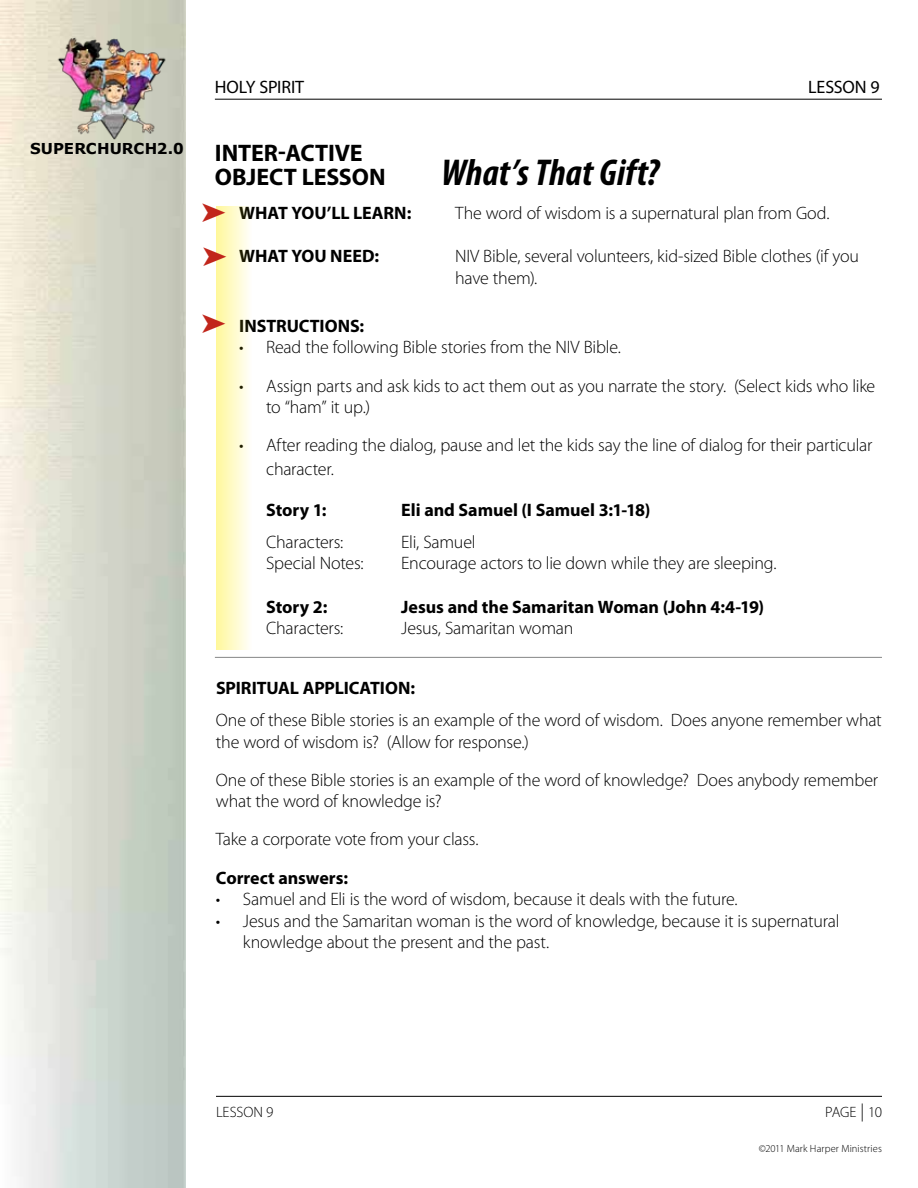
<style>
.page{position:relative;width:918px;height:1188px;background:#fff}
.page>*{position:absolute;margin:0;border:0;box-sizing:border-box;transform-origin:0 0}
.t1{font:italic 700 condensed 37.5px "Myriad Pro";letter-spacing:.005em;color:#000}
.t2{font:700 24px/24px "Myriad Pro";color:#000}
.t3{font:300 18px/21.6px "Myriad Pro";letter-spacing:-.01em;color:#000}
.t4{font:700 18px "Myriad Pro";letter-spacing:-.005em;color:#000}
.t5{font:18px "Myriad Pro";letter-spacing:-.005em;color:#000}
.t6{font:300 15px "Myriad Pro";letter-spacing:-.005em;color:#000}
.t7{font:700 15px "Verdana";letter-spacing:.005em;color:#000}
.t8{font:300 10.5px "Myriad Pro";letter-spacing:.01em;color:#000}
.s1{font-size:18px}
</style>
<div class="page">
<hr style="left:216px;top:1096px;width:666px;height:1px;background:#000">
<hr style="left:215px;top:99px;width:667px;height:1px;background:#000">
<img style="left:36px;top:36px;width:150px;height:104px">
<hr style="left:215px;top:657px;width:667px;height:1px;background:#868787">
<svg style="left:216px;top:206px;width:33px;height:444px"></svg>
<svg style="left:216px;top:206px;width:10px;height:60px"></svg>
<svg style="left:216px;top:314px;width:9px;height:19px"></svg>
<p class="t7" style="left:30px;top:139px;width:155px">SUPERCHURCH2.0</p>
<p class="t5" style="left:215px;top:76px;width:91px">HOLY SPIRIT</p>
<p class="t5" style="left:808px;top:76px;width:73px">LESSON 9</p>
<h2 class="t2" style="left:215px;top:140px;width:101px">Inter-active<br>OBJECT lesso</h2>
<h2 class="t2" style="left:369px;top:164px;width:18px">n</h2>
<h1 class="t1" style="left:441px;top:149px;width:219px">What’s That Gift?</h1>
<p class="t4" style="left:239px;top:201px;width:174px">WHAT YOU’LL LEARN:</p>
<p class="t3" style="left:455px;top:202px;width:376px">The word of wisdom is a supernatural plan from God.</p>
<p class="t4" style="left:239px;top:244px;width:142px">WHAT YOU NEED:</p>
<p class="t3" style="left:455px;top:245px;width:405px">NIV Bible, several volunteers, kid-sized Bible clothes (if you have them).</p>
<p class="t4" style="left:239px;top:314px;width:126px">INSTRUCTIONS:</p>
<p class="t3" style="left:239px;top:337px;width:383px">• Read the following Bible stories from the NIV Bible.</p>
<p class="t3" style="left:266px;top:375px;width:611px;text-indent:-27px">• Assign parts and ask kids to act them out as you narrate the story. (Select kids who like to “ham” it up.)</p>
<p class="t3" style="left:266px;top:433px;width:608px;line-height:24px;text-indent:-27px">• After reading the dialog, pause and let the kids say the line of dialog for their particular character.</p>
<p class="t4" style="left:266px;top:498px;width:62px">Story 1:</p>
<p class="t4" style="left:401px;top:498px;width:251px">Eli and Samuel (I Samuel 3:1-18)</p>
<p class="t3" style="left:266px;top:531px;width:79px">Characters:</p>
<p class="t3" style="left:401px;top:531px;width:76px">Eli, Samuel</p>
<p class="t3" style="left:266px;top:553px;width:99px">Special Notes:</p>
<p class="t3" style="left:401px;top:553px;width:377px">Encourage actors to lie down while they are sleeping.</p>
<p class="t4" style="left:266px;top:595px;width:92px">Story 2: J</p>
<p class="t4" style="left:409px;top:595px;width:357px">esus and the Samaritan Woman (John 4:4-19)</p>
<p class="t3" style="left:266px;top:617px;width:79px">Characters:</p>
<p class="t3" style="left:401px;top:617px;width:174px">Jesus, Samaritan woman</p>
<p class="t4" style="left:216px;top:676px;width:201px">SPIRITUAL APPLICATION:</p>
<p class="t3" style="left:216px;top:709px;width:667px">One of these Bible stories is an example of the word of wisdom. Does anyone remember what the word of wisdom is? (Allow for response.)</p>
<p class="t3" style="left:216px;top:769px;width:664px">One of these Bible stories is an example of the word of knowledge? Does anybody remember what the word of knowledge is?</p>
<p class="t3" style="left:216px;top:828px;width:264px">Take a corporate vote from your class.</p>
<p class="t4" style="left:216px;top:866px;width:134px">Correct answers:</p>
<p class="t3" style="left:216px;top:888px;width:523px">• Samuel and Eli is the word of wisdom, because it deals with the future.</p>
<p class="t3" style="left:243px;top:910px;width:598px;text-indent:-27px">• Jesus and the Samaritan woman is the word of knowledge, because it is supernatural knowledge about the present and the past.</p>
<p class="t6" style="left:216px;top:1103px;width:59px">LESSON 9</p>
<p class="t6" style="left:825px;top:1103px;width:58px">PAGE <span class="s1">|</span> 10</p>
<p class="t8" style="left:759px;top:1142px;width:125px">©2011 Mark Harper Ministries</p>
</div>
